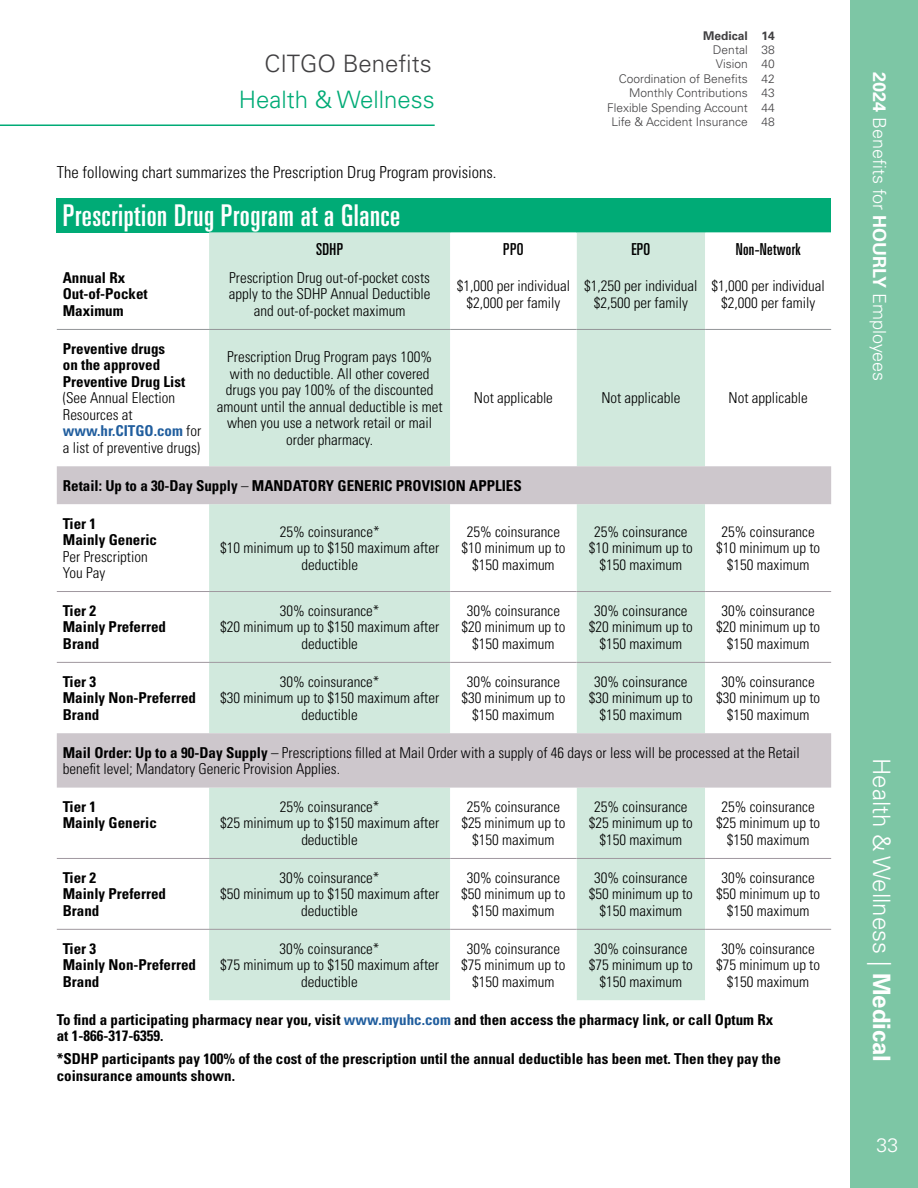
<style>
.page{position:relative;width:918px;height:1188px;background:#fff}
.page>*{position:absolute;margin:0;border:0;box-sizing:border-box;transform-origin:0 0}
.t1{font:ultra-condensed 30px "Univers LT Std";letter-spacing:.02em;color:#fff}
.t2{font:300 24px "Univers LT Std";color:#fff}
.t3{font:300 24px "Univers LT Std";color:#00ab76}
.t4{font:300 24px "Univers LT Std";color:#414042}
.t5{font:300 19.5px "Univers LT Std";color:#fff}
.t6{font:300 18px "Univers LT Std";color:#fff}
.t7{font:300 condensed 16.5px "Univers LT Std";color:#000}
.t8{font:ultra-condensed 16.5px "Univers LT Std";letter-spacing:.02em;color:#000}
.t9{font:300 condensed 15px/16.5px "Univers LT Std";color:#000;text-align:center}
.t10{font:700 condensed 15px/16.5px "Univers LT Std";color:#000}
.t11{font:300 12px/14.4px "Univers LT Std";color:#414042;text-align:right}
.t12{font:700 12px "Univers LT Std";color:#414042}
.s1{font-weight:700;color:#215e9e}
.s2{font-weight:300}
.s3{font-weight:700}
.s4{color:#215e9e}
</style>
<div class="page">
<div style="left:850px;top:0;width:68px;height:1188px;background:#7dc6a5"></div>
<hr style="left:0;top:124px;width:435px;height:2px;background:#00ab76">
<div style="left:57px;top:198px;width:774px;height:34px;background:#00ab76"></div>
<div style="left:209px;top:232px;width:241px;height:768px;background:#d1e9dd"></div>
<svg style="left:450px;top:232px;width:381px;height:768px"></svg>
<svg style="left:57px;top:466px;width:774px;height:322px"></svg>
<hr style="left:57px;top:591px;width:152px;height:1px;background:#a0989f">
<hr style="left:209px;top:591px;width:241px;height:1px;background:#a0989f">
<hr style="left:450px;top:591px;width:127px;height:1px;background:#a0989f">
<hr style="left:577px;top:591px;width:128px;height:1px;background:#a0989f">
<hr style="left:705px;top:591px;width:126px;height:1px;background:#a0989f">
<hr style="left:57px;top:662px;width:152px;height:1px;background:#a0989f">
<hr style="left:209px;top:662px;width:241px;height:1px;background:#a0989f">
<hr style="left:450px;top:662px;width:127px;height:1px;background:#a0989f">
<hr style="left:577px;top:662px;width:128px;height:1px;background:#a0989f">
<hr style="left:705px;top:662px;width:126px;height:1px;background:#a0989f">
<hr style="left:57px;top:858px;width:152px;height:1px;background:#a0989f">
<hr style="left:209px;top:858px;width:241px;height:1px;background:#a0989f">
<hr style="left:450px;top:858px;width:127px;height:1px;background:#a0989f">
<hr style="left:577px;top:858px;width:128px;height:1px;background:#a0989f">
<hr style="left:705px;top:858px;width:126px;height:1px;background:#a0989f">
<hr style="left:57px;top:929px;width:152px;height:1px;background:#a0989f">
<hr style="left:209px;top:929px;width:241px;height:1px;background:#a0989f">
<hr style="left:450px;top:929px;width:127px;height:1px;background:#a0989f">
<hr style="left:577px;top:929px;width:128px;height:1px;background:#a0989f">
<hr style="left:705px;top:929px;width:126px;height:1px;background:#a0989f">
<hr style="left:57px;top:329px;width:152px;height:1px;background:#939598">
<hr style="left:209px;top:329px;width:241px;height:1px;background:#939598">
<hr style="left:450px;top:329px;width:127px;height:1px;background:#939598">
<hr style="left:577px;top:329px;width:128px;height:1px;background:#939598">
<hr style="left:705px;top:329px;width:126px;height:1px;background:#939598">
<h2 class="t4" style="left:265px;top:49px;width:169px">CITGO Benefits</h2>
<h2 class="t3" style="left:239px;top:85px;width:197px">Health &amp; Wellness</h2>
<p class="t12" style="left:703px;top:28px;width:46px">Medical</p>
<p class="t11" style="left:607px;top:43px;width:142px">Dental<br>Vision<br>Coordination of Benefits<br>Monthly Contributions<br>Flexible Spending Account<br>Life &amp; Accident Insurance</p>
<p class="t12" style="left:762px;top:28px;width:15px">14</p>
<p class="t11" style="left:762px;top:43px;width:15px;text-align:justify">38<br>40<br>42<br>43<br>44<br>48</p>
<p class="t7" style="left:57px;top:163px;width:441px">The following chart summarizes the Prescription Drug Program provisions.</p>
<h1 class="t1" style="left:63px;top:198px;width:339px">Prescription Drug Program at a Glance</h1>
<p class="t8" style="left:316px;top:240px;width:28px">SDHP</p>
<p class="t8" style="left:503px;top:240px;width:22px">PPO</p>
<p class="t8" style="left:631px;top:240px;width:20px">EPO</p>
<p class="t8" style="left:736px;top:240px;width:66px">Non-Network</p>
<p class="t10" style="left:63px;top:269px;width:87px">Annual Rx<br>Out-of-Pocket<br>Maximum</p>
<p class="t9" style="left:229px;top:269px;width:203px">Prescription Drug out-of-pocket costs apply to the SDHP Annual Deductible and out-of-pocket maximum</p>
<p class="t9" style="left:457px;top:278px;width:115px">$1,000 per individual $2,000 per family</p>
<p class="t9" style="left:584px;top:278px;width:115px">$1,250 per individual $2,500 per family</p>
<p class="t9" style="left:712px;top:278px;width:115px">$1,000 per individual $2,000 per family</p>
<p class="t10" style="left:63px;top:340px;width:124px">Preventive drugs<br>on the approved<br>Preventive Drug List</p>
<p class="t9" style="left:63px;top:390px;width:140px;text-align:left">(See Annual Election<br>Resources at <span class="s1">www.hr.CITGO.com</span> for a list of preventive drugs)</p>
<p class="t9" style="left:217px;top:349px;width:227px">Prescription Drug Program pays 100% with no deductible. All other covered drugs you pay 100% of the discounted amount until the annual deductible is met when you use a network retail or mail order pharmacy.</p>
<p class="t9" style="left:474px;top:390px;width:81px">Not applicable</p>
<p class="t9" style="left:601px;top:390px;width:81px">Not applicable</p>
<p class="t9" style="left:729px;top:390px;width:81px">Not applicable</p>
<p class="t10" style="left:63px;top:477px;width:460px">Retail: Up to a 30-Day Supply <span class="s2">–</span> MANDATORY GENERIC PROVISION APPLIES</p>
<p class="t10" style="left:63px;top:515px;width:96px">Tier 1<br>Mainly Generic</p>
<p class="t9" style="left:63px;top:548px;width:86px;text-align:left">Per Prescription<br>You Pay</p>
<p class="t9" style="left:220px;top:523px;width:221px">25% coinsurance*<br>$10 minimum up to $150 maximum after deductible</p>
<p class="t9" style="left:461px;top:523px;width:106px">25% coinsurance $10 minimum up to $150 maximum</p>
<p class="t9" style="left:589px;top:523px;width:106px">25% coinsurance $10 minimum up to $150 maximum</p>
<p class="t9" style="left:716px;top:523px;width:106px">25% coinsurance $10 minimum up to $150 maximum</p>
<p class="t10" style="left:63px;top:602px;width:105px">Tier 2<br>Mainly Preferred<br>Brand</p>
<p class="t9" style="left:220px;top:602px;width:221px">30% coinsurance*<br>$20 minimum up to $150 maximum after deductible</p>
<p class="t9" style="left:461px;top:602px;width:106px">30% coinsurance $20 minimum up to $150 maximum</p>
<p class="t9" style="left:589px;top:602px;width:106px">30% coinsurance $20 minimum up to $150 maximum</p>
<p class="t9" style="left:716px;top:602px;width:106px">30% coinsurance $20 minimum up to $150 maximum</p>
<p class="t10" style="left:63px;top:673px;width:135px">Tier 3<br>Mainly Non-Preferred<br>Brand</p>
<p class="t9" style="left:220px;top:673px;width:221px">30% coinsurance*<br>$30 minimum up to $150 maximum after deductible</p>
<p class="t9" style="left:461px;top:673px;width:106px">30% coinsurance $30 minimum up to $150 maximum</p>
<p class="t9" style="left:589px;top:673px;width:106px">30% coinsurance $30 minimum up to $150 maximum</p>
<p class="t9" style="left:716px;top:673px;width:106px">30% coinsurance $30 minimum up to $150 maximum</p>
<p class="t9" style="left:63px;top:744px;width:739px;text-align:left"><span class="s3">Mail Order: Up to a 90-Day Supply</span> – Prescriptions filled at Mail Order with a supply of 46 days or less will be processed at the Retail benefit level; Mandatory Generic Provision Applies.</p>
<p class="t10" style="left:63px;top:798px;width:96px">Tier 1<br>Mainly Generic</p>
<p class="t9" style="left:220px;top:798px;width:221px">25% coinsurance*<br>$25 minimum up to $150 maximum after deductible</p>
<p class="t9" style="left:461px;top:798px;width:106px">25% coinsurance $25 minimum up to $150 maximum</p>
<p class="t9" style="left:589px;top:798px;width:106px">25% coinsurance $25 minimum up to $150 maximum</p>
<p class="t9" style="left:716px;top:798px;width:106px">25% coinsurance $25 minimum up to $150 maximum</p>
<p class="t10" style="left:63px;top:869px;width:105px">Tier 2<br>Mainly Preferred<br>Brand</p>
<p class="t9" style="left:220px;top:869px;width:221px">30% coinsurance*<br>$50 minimum up to $150 maximum after deductible</p>
<p class="t9" style="left:461px;top:869px;width:106px">30% coinsurance $50 minimum up to $150 maximum</p>
<p class="t9" style="left:589px;top:869px;width:106px">30% coinsurance $50 minimum up to $150 maximum</p>
<p class="t9" style="left:716px;top:869px;width:106px">30% coinsurance $50 minimum up to $150 maximum</p>
<p class="t10" style="left:63px;top:940px;width:135px">Tier 3<br>Mainly Non-Preferred<br>Brand</p>
<p class="t9" style="left:220px;top:940px;width:221px">30% coinsurance*<br>$75 minimum up to $150 maximum after deductible</p>
<p class="t9" style="left:461px;top:940px;width:106px">30% coinsurance $75 minimum up to $150 maximum</p>
<p class="t9" style="left:589px;top:940px;width:106px">30% coinsurance $75 minimum up to $150 maximum</p>
<p class="t9" style="left:716px;top:940px;width:106px">30% coinsurance $75 minimum up to $150 maximum</p>
<p class="t10" style="left:57px;top:1011px;width:718px">To find a participating pharmacy near you, visit <span class="s4">www.myuhc.com</span> and then access the pharmacy link, or call Optum Rx at 1-866-317-6359.</p>
<p class="t10" style="left:57px;top:1051px;width:726px">*SDHP participants pay 100% of the cost of the prescription until the annual deductible has been met. Then they pay the coinsurance amounts shown.</p>
<p class="t6" style="left:891px;top:72px;width:311px;rotate:90deg"><span class="s3">2024</span> Benefits for <span class="s3">HOURLY</span> Employees</p>
<h2 class="t2" style="left:896px;top:758px;width:305px;rotate:90deg">Health &amp; Wellness | <span class="s3">Medical</span></h2>
<h3 class="t5" style="left:877px;top:1133px;width:23px">33</h3>
</div>
